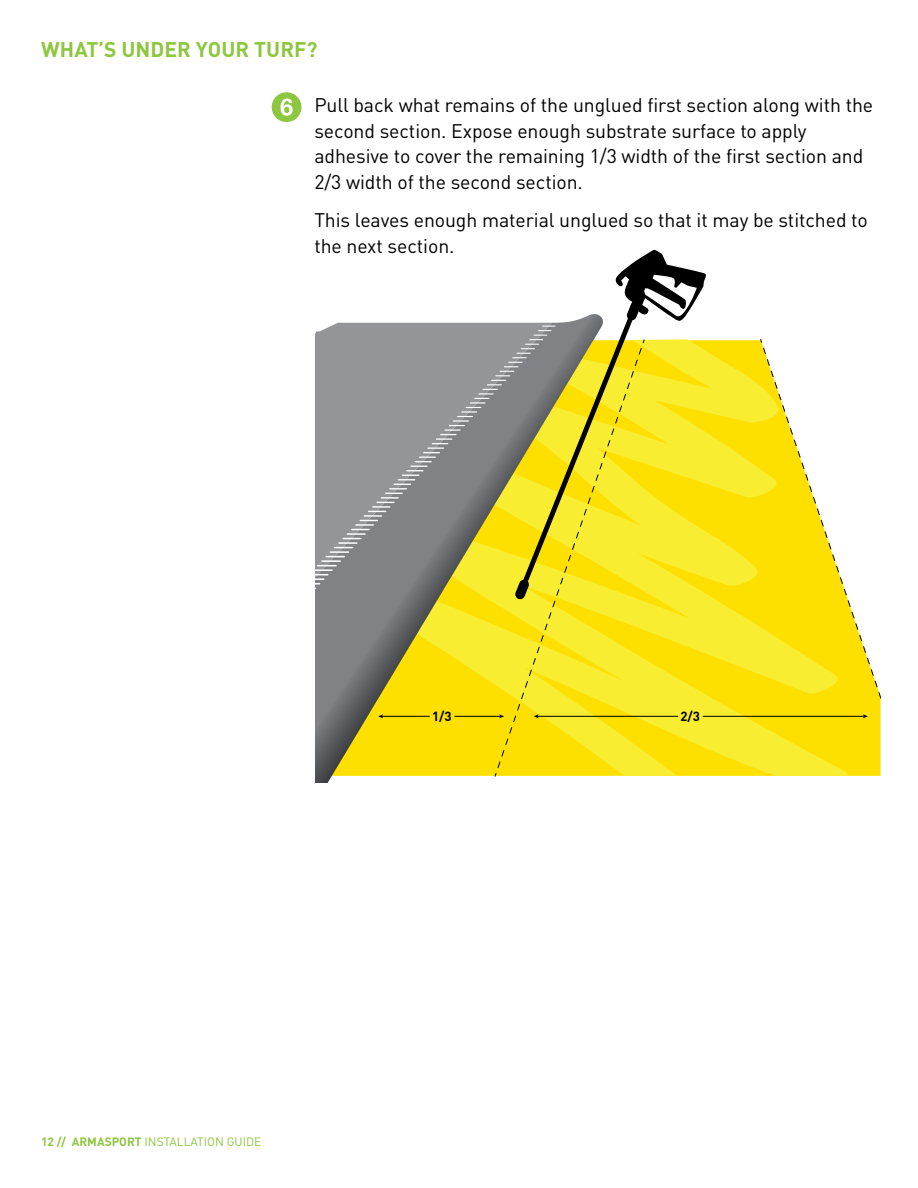
<style>
.page{position:relative;width:918px;height:1188px;background:#fff}
.page>*{position:absolute;margin:0;border:0;box-sizing:border-box;transform-origin:0 0}
.t1{font:700 21px "DIN Pro";letter-spacing:.005em;color:#8dc63f}
.t2{font:19.5px/25.5px "DIN Pro";letter-spacing:-.005em;color:#000}
.t3{font:700 13.2px "DINOT";color:#000}
.t4{font:12px "DIN Pro";color:#8dc63f}
.s1{font-weight:700}
</style>
<div class="page">
<svg style="left:607px;top:340px;width:259px;height:436px;background:#fbe71f"></svg>
<svg style="left:316px;top:323px;width:236px;height:460px;background:#c6b83d"></svg>
<svg style="left:316px;top:326px;width:199px;height:263px;background:#91928c"></svg>
<svg style="left:759px;top:339px;width:4px;height:5px"></svg>
<svg style="left:762px;top:347px;width:119px;height:424px"></svg>
<svg style="left:496px;top:347px;width:146px;height:425px;background:#eedd27"></svg>
<svg style="left:494px;top:772px;width:3px;height:6px"></svg>
<svg style="left:515px;top:249px;width:192px;height:351px"></svg>
<hr style="left:703px;top:716px;width:161px;height:1px;background:#000">
<svg style="left:863px;top:714px;width:5px;height:4px"></svg>
<hr style="left:537px;top:716px;width:141px;height:1px;background:#000">
<svg style="left:534px;top:714px;width:5px;height:4px"></svg>
<hr style="left:455px;top:716px;width:46px;height:1px;background:#000">
<svg style="left:499px;top:714px;width:5px;height:4px"></svg>
<hr style="left:382px;top:716px;width:47px;height:1px;background:#000">
<svg style="left:378px;top:714px;width:5px;height:4px"></svg>
<svg style="left:272px;top:92px;width:29px;height:30px"></svg>
<p class="t1" style="left:41px;top:32px;width:278px">WHAT’S UNDER YOUR TURF?</p>
<p class="t2" style="left:314px;top:91px;width:560px">Pull back what remains of the unglued first section along with the second section. Expose enough substrate surface to apply adhesive to cover the remaining 1/3 width of the first section and 2/3 width of the second section.</p>
<p class="t2" style="left:314px;top:205px;width:555px">This leaves enough material unglued so that it may be stitched to the next section.</p>
<p class="t4" style="left:41px;top:1132px;width:222px"><span class="s1">12 // ARMASPORT</span> INSTALLATION GUIDE</p>
<p class="t3" style="left:432px;top:707px;width:21px">1/3</p>
<p class="t3" style="left:681px;top:707px;width:21px">2/3</p>
</div>
